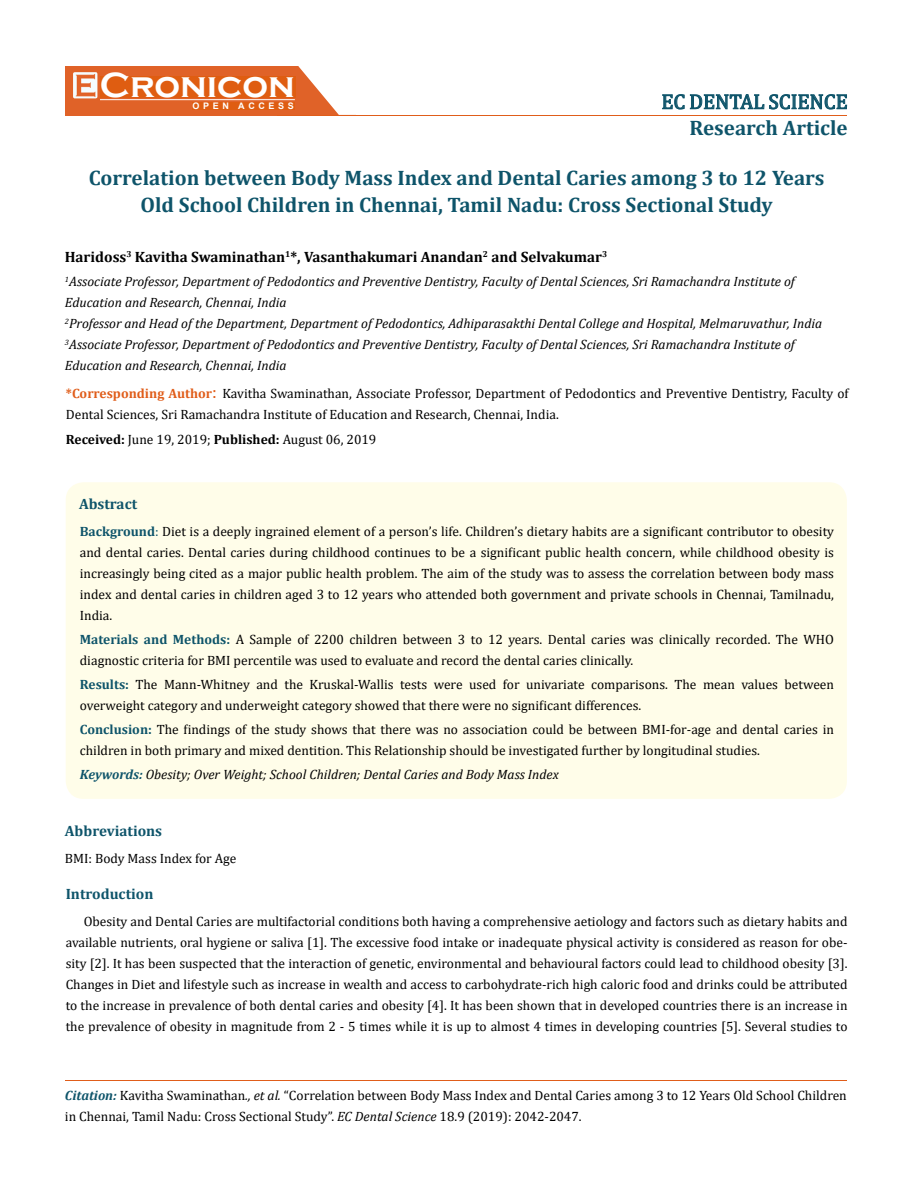
<style>
.page{position:relative;width:917px;height:1188px;background:#fff}
.page>*{position:absolute;margin:0;border:0;box-sizing:border-box;transform-origin:0 0}
.t1{font:700 36px "Copperplate Gothic";color:#fff}
.t2{font:700 21px/27px "Cambria";color:#0e546a;text-align:center}
.t3{font:21px "Cambria";color:#0e546a}
.t4{font:700 15px "Cambria";color:#000}
.t5{font:700 15px "Cambria";color:#0e546a}
.t6{font:13.5px/21px "Cambria";color:#000}
.t7{font:italic 13.5px/21px "Cambria";color:#000}
.t8{font:700 9px "Arial";letter-spacing:.4em;color:#fff}
.s1{font-weight:700;color:#e05d1a}
.s2{font-size:18px;color:#e05d1a}
.s3{font-weight:700}
.s4{font-weight:700;color:#0e546a}
.s5{color:#0e546a}
.s6{font-weight:700;font-style:italic;color:#0e546a}
.s7{font-style:italic}
</style>
<div class="page">
<div style="left:65px;top:67px;width:291px;height:49px;background:#e06228"></div>
<svg style="left:298px;top:66px;width:58px;height:49px"></svg>
<img style="left:73px;top:72px;width:24px;height:26px">
<div style="left:100px;top:76px;width:195px;height:21px;background:#df5d11"></div>
<div style="left:192px;top:102px;width:103px;height:7px;background:#df5d11"></div>
<svg style="left:662px;top:94px;width:185px;height:16px"></svg>
<hr style="left:100px;top:99px;width:195px;height:1px;background:#fff">
<hr style="left:277px;top:115px;width:569px;height:1px;background:#e05d1a">
<hr style="left:65px;top:1080px;width:781px;height:1px;background:#e05d1a">
<div style="left:66px;top:482px;width:780px;height:317px;background:#fffde9;border-radius:18px"></div>
<h1 class="t1" style="left:100px;top:65px;width:196px">Cronicon</h1>
<p class="t8" style="left:192px;top:99px;width:103px">OPEN ACCESS</p>
<h2 class="t3" style="left:661px;top:89px;width:188px">EC DENTAL SCIENCE</h2>
<h2 class="t2" style="left:689px;top:113px;width:160px">Research Article</h2>
<h2 class="t2" style="left:89px;top:164px;width:737px">Correlation between Body Mass Index and Dental Caries among 3 to 12 Years<br>Old School Children in Chennai, Tamil Nadu: Cross Sectional Study</h2>
<p class="t4" style="left:65px;top:246px;width:544px">Haridoss<sup>3</sup> Kavitha Swaminathan<sup>1</sup>*, Vasanthakumari Anandan<sup>2</sup> and Selvakumar<sup>3</sup></p>
<p class="t7" style="left:65px;top:270px;width:758px"><sup>1</sup>Associate Professor, Department of Pedodontics and Preventive Dentistry, Faculty of Dental Sciences, Sri Ramachandra Institute of Education and Research, Chennai, India<br><sup>2</sup>Professor and Head of the Department, Department of Pedodontics, Adhiparasakthi Dental College and Hospital, Melmaruvathur, India <sup>3</sup>Associate Professor, Department of Pedodontics and Preventive Dentistry, Faculty of Dental Sciences, Sri Ramachandra Institute of Education and Research, Chennai, India</p>
<p class="t6" style="left:66px;top:383px;width:784px"><span class="s1">*Corresponding Author</span><span class="s2">:</span> Kavitha Swaminathan, Associate Professor, Department of Pedodontics and Preventive Dentistry, Faculty of<br>Dental Sciences, Sri Ramachandra Institute of Education and Research, Chennai, India.</p>
<p class="t6" style="left:66px;top:429px;width:312px"><span class="s3">Received:</span> June 19, 2019; <span class="s3">Published:</span> August 06, 2019</p>
<p class="t5" style="left:79px;top:493px;width:60px">Abstract</p>
<p class="t6" style="left:80px;top:521px;width:755px;text-align:justify"><span class="s4">Background</span><span class="s5">:</span> Diet is a deeply ingrained element of a person’s life. Children’s dietary habits are a significant contributor to obesity and dental caries. Dental caries during childhood continues to be a significant public health concern, while childhood obesity is increasingly being cited as a major public health problem. The aim of the study was to assess the correlation between body mass index and dental caries in children aged 3 to 12 years who attended both government and private schools in Chennai, Tamilnadu, India.</p>
<p class="t6" style="left:80px;top:629px;width:755px"><span class="s4">Materials and Methods:</span> A Sample of 2200 children between 3 to 12 years. Dental caries was clinically recorded. The WHO diagnostic criteria for BMI percentile was used to evaluate and record the dental caries clinically.</p>
<p class="t6" style="left:80px;top:674px;width:755px"><span class="s4">Results:</span> The Mann-Whitney and the Kruskal-Wallis tests were used for univariate comparisons. The mean values between overweight category and underweight category showed that there were no significant differences.</p>
<p class="t6" style="left:80px;top:719px;width:755px"><span class="s4">Conclusion:</span> The findings of the study shows that there was no association could be between BMI-for-age and dental caries in children in both primary and mixed dentition. This Relationship should be investigated further by longitudinal studies.</p>
<p class="t7" style="left:80px;top:764px;width:480px"><span class="s4">Keywords:</span> Obesity; Over Weight; School Children; Dental Caries and Body Mass Index</p>
<p class="t5" style="left:65px;top:821px;width:99px">Abbreviations</p>
<p class="t6" style="left:65px;top:848px;width:173px">BMI: Body Mass Index for Age</p>
<p class="t5" style="left:66px;top:883px;width:89px">Introduction</p>
<p class="t6" style="left:66px;top:911px;width:783px;text-align:justify;text-indent:18px">Obesity and Dental Caries are multifactorial conditions both having a comprehensive aetiology and factors such as dietary habits and available nutrients, oral hygiene or saliva [1]. The excessive food intake or inadequate physical activity is considered as reason for obe&shy;sity [2]. It has been suspected that the interaction of genetic, environmental and behavioural factors could lead to childhood obesity [3].<br>Changes in Diet and lifestyle such as increase in wealth and access to carbohydrate-rich high caloric food and drinks could be attributed to the increase in prevalence of both dental caries and obesity [4]. It has been shown that in developed countries there is an increase in the prevalence of obesity in magnitude from 2 - 5 times while it is up to almost 4 times in developing countries [5]. Several studies to</p>
<p class="t6" style="left:65px;top:1085px;width:783px"><span class="s6">Citation:</span> Kavitha Swaminathan<span class="s7">., et al.</span> “Correlation between Body Mass Index and Dental Caries among 3 to 12 Years Old School Children in Chennai, Tamil Nadu: Cross Sectional Study”. <span class="s7">EC Dental Science</span> 18.9 (2019): 2042-2047.</p>
</div>
